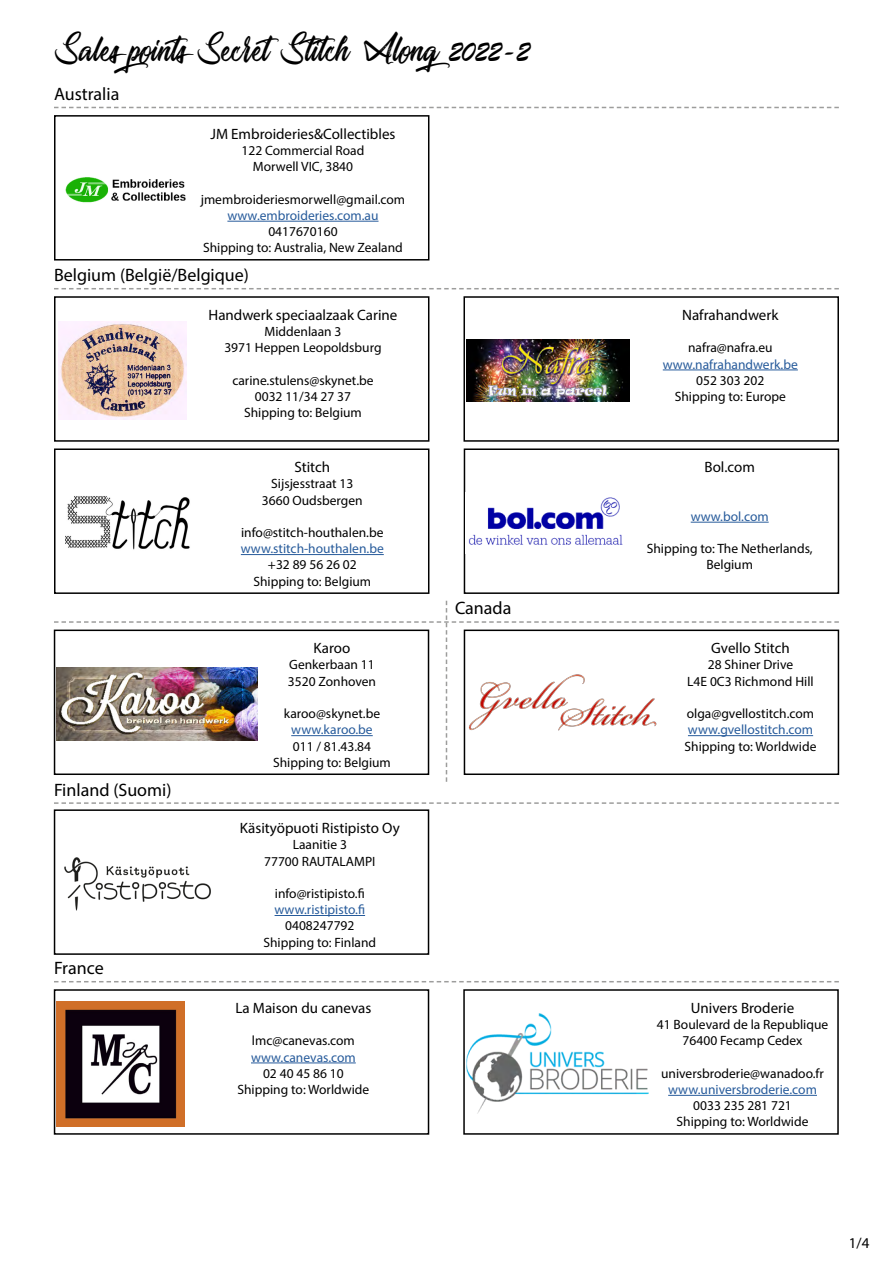
<style>
.page{position:relative;width:893px;height:1263px;background:#fff}
.page>*{position:absolute;margin:0;border:0;box-sizing:border-box;transform-origin:0 0}
.t1{font:30px "Journey to Thailand";color:#000}
.t2{font:18px "Myriad Pro";color:#000}
.t3{font:15px "Myriad Pro";color:#000}
.t4{font:13.5px/16.2px "Myriad Pro";color:#000;text-align:center}
.t5{font:13.5px "Myriad Pro";color:#275b9b}
.s1{font-family:"Brush Script"}
</style>
<div class="page">
<div style="left:54px;top:296px;width:375px;height:146px;border:2px solid #000"></div>
<img style="left:59px;top:322px;width:127px;height:98px">
<hr style="left:227px;top:221px;width:151px;height:1px;background:#275b9b">
<div style="left:54px;top:115px;width:375px;height:146px;border:2px solid #000"></div>
<img style="left:65px;top:177px;width:121px;height:26px">
<hr style="left:241px;top:554px;width:143px;height:1px;background:#275b9b">
<div style="left:54px;top:448px;width:375px;height:146px;border:2px solid #000"></div>
<img style="left:65px;top:496px;width:125px;height:54px">
<hr style="left:663px;top:370px;width:135px;height:1px;background:#275b9b">
<div style="left:463px;top:296px;width:376px;height:146px;border:2px solid #000"></div>
<img style="left:466px;top:340px;width:164px;height:61px">
<svg style="left:54px;top:288px;width:785px;height:1px"></svg>
<svg style="left:54px;top:107px;width:785px;height:1px"></svg>
<hr style="left:691px;top:522px;width:78px;height:1px;background:#275b9b">
<div style="left:464px;top:448px;width:375px;height:146px;border:2px solid #000"></div>
<img style="left:466px;top:492px;width:157px;height:61px">
<hr style="left:275px;top:915px;width:90px;height:1px;background:#275b9b">
<div style="left:54px;top:809px;width:375px;height:146px;border:2px solid #000"></div>
<img style="left:64px;top:857px;width:147px;height:54px">
<svg style="left:54px;top:802px;width:785px;height:2px"></svg>
<svg style="left:54px;top:981px;width:785px;height:1px"></svg>
<hr style="left:251px;top:1062px;width:105px;height:1px;background:#275b9b">
<div style="left:54px;top:989px;width:375px;height:146px;border:2px solid #000"></div>
<img style="left:57px;top:1001px;width:127px;height:125px">
<hr style="left:668px;top:1095px;width:149px;height:1px;background:#275b9b">
<div style="left:463px;top:989px;width:376px;height:146px;border:2px solid #000"></div>
<img style="left:466px;top:1014px;width:182px;height:100px">
<svg style="left:54px;top:601px;width:785px;height:181px"></svg>
<h1 class="t1" style="left:54px;top:33px;width:477px">Sales points SecretStitch Along<span class="s1">2022-2</span></h1>
<h2 class="t2" style="left:54px;top:83px;width:67px">Australia</h2>
<p class="t3" style="left:210px;top:125px;width:186px">JM Embroideries&amp;Collectibles</p>
<p class="t4" style="left:242px;top:142px;width:124px">122 Commercial Road<br>Morwell VIC, 3840</p>
<p class="t4" style="left:201px;top:191px;width:206px">jmembroideriesmorwell@gmail.com</p>
<p class="t5" style="left:227px;top:207px;width:153px">www.embroideries.com.au</p>
<p class="t4" style="left:203px;top:223px;width:201px">0417670160<br>Shipping to: Australia, New Zealand</p>
<h2 class="t2" style="left:54px;top:264px;width:197px">Belgium (België/Belgique)</h2>
<p class="t3" style="left:209px;top:306px;width:190px">Handwerk speciaalzaak Carine</p>
<p class="t4" style="left:224px;top:323px;width:159px">Middenlaan 3<br>3971 Heppen Leopoldsburg</p>
<p class="t4" style="left:232px;top:372px;width:143px">carine.stulens@skynet.be<br>0032 11/34 27 37<br>Shipping to: Belgium</p>
<h2 class="t2" style="left:54px;top:778px;width:119px">Finland (Suomi)</h2>
<h2 class="t2" style="left:54px;top:957px;width:51px">France</h2>
<p class="t3" style="left:294px;top:458px;width:37px">Stitch</p>
<p class="t4" style="left:262px;top:476px;width:102px">Sijsjesstraat 13<br>3660 Oudsbergen</p>
<p class="t4" style="left:241px;top:524px;width:144px">info@stitch-houthalen.be</p>
<p class="t5" style="left:241px;top:540px;width:144px">www.stitch-houthalen.be</p>
<p class="t4" style="left:253px;top:557px;width:119px">+32 89 56 26 02<br>Shipping to: Belgium</p>
<p class="t3" style="left:314px;top:639px;width:38px">Karoo</p>
<p class="t4" style="left:288px;top:657px;width:90px;text-align:left">Genkerbaan 11<br>3520 Zonhoven</p>
<p class="t4" style="left:284px;top:705px;width:98px">karoo@skynet.be</p>
<p class="t5" style="left:291px;top:721px;width:83px">www.karoo.be</p>
<p class="t4" style="left:273px;top:738px;width:119px">011 / 81.43.84<br>Shipping to: Belgium</p>
<p class="t3" style="left:240px;top:819px;width:162px">Käsityöpuoti Ristipisto Oy</p>
<p class="t4" style="left:264px;top:836px;width:113px">Laanitie 3<br>77700 RAUTALAMPI</p>
<p class="t4" style="left:275px;top:885px;width:91px">info@ristipisto.fi</p>
<p class="t5" style="left:275px;top:901px;width:92px">www.ristipisto.fi</p>
<p class="t4" style="left:263px;top:917px;width:114px">0408247792<br>Shipping to: Finland</p>
<p class="t3" style="left:235px;top:999px;width:138px">La Maison du canevas</p>
<p class="t4" style="left:252px;top:1032px;width:104px">lmc@canevas.com</p>
<p class="t5" style="left:251px;top:1049px;width:106px">www.canevas.com</p>
<p class="t4" style="left:237px;top:1065px;width:133px">02 40 45 86 10<br>Shipping to: Worldwide</p>
<h2 class="t2" style="left:455px;top:597px;width:58px">Canada</h2>
<p class="t3" style="left:682px;top:306px;width:98px">Nafrahandwerk</p>
<p class="t4" style="left:688px;top:340px;width:86px">nafra@nafra.eu</p>
<p class="t5" style="left:663px;top:356px;width:137px">www.nafrahandwerk.be</p>
<p class="t4" style="left:675px;top:372px;width:113px">052 303 202<br>Shipping to: Europe</p>
<p class="t3" style="left:704px;top:458px;width:52px">Bol.com</p>
<p class="t5" style="left:691px;top:508px;width:79px">www.bol.com</p>
<p class="t4" style="left:647px;top:540px;width:167px">Shipping to: The Netherlands,<br>Belgium</p>
<p class="t3" style="left:711px;top:639px;width:80px">Gvello Stitch</p>
<p class="t4" style="left:687px;top:657px;width:128px">28 Shiner Drive<br>L4E 0C3 Richmond Hill</p>
<p class="t4" style="left:687px;top:705px;width:129px">olga@gvellostitch.com</p>
<p class="t5" style="left:688px;top:721px;width:127px">www.gvellostitch.com</p>
<p class="t4" style="left:685px;top:738px;width:133px">Shipping to: Worldwide</p>
<p class="t3" style="left:691px;top:999px;width:105px">Univers Broderie</p>
<p class="t4" style="left:657px;top:1016px;width:173px">41 Boulevard de la Republique<br>76400 Fecamp Cedex</p>
<p class="t4" style="left:661px;top:1065px;width:164px">universbroderie@wanadoo.fr</p>
<p class="t5" style="left:668px;top:1081px;width:150px">www.universbroderie.com</p>
<p class="t4" style="left:677px;top:1097px;width:133px">0033 235 281 721<br>Shipping to: Worldwide</p>
<p class="t3" style="left:849px;top:1234px;width:22px">1/4</p>
</div>
